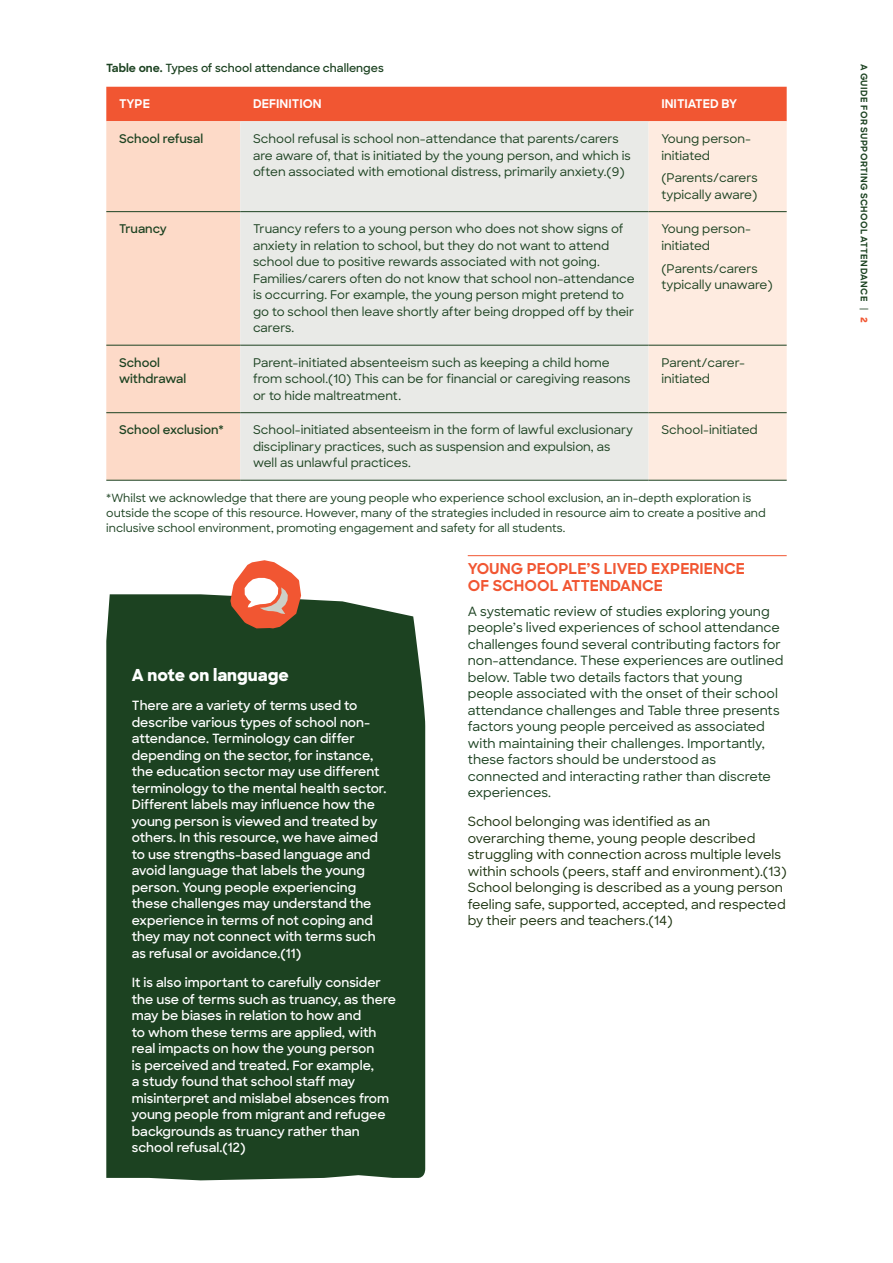
<style>
.page{position:relative;width:893px;height:1263px;background:#fff}
.page>*{position:absolute;margin:0;border:0;box-sizing:border-box;transform-origin:0 0}
.Feature_box_text{font:800 16.5px "Sharp Sans";color:#fff}
.t1{font:700 15px/16.5px "Sharp Sans";color:#f15632}
.Body_text{font:600 12.75px/16.5px "Sharp Sans";color:#fff}
.Body_text-2{font:500 12.75px/16.5px "Sharp Sans";color:#1c4221}
.Body_text-3{font:500 12.75px/16.5px "Sharp Sans";color:#1d3410}
.Table_body_text{font:500 12px/16.5px "Sharp Sans";color:#1c4221}
.Table_body_text-2{font:600 12px/16.5px "Sharp Sans";color:#1c4221}
.Table_head{font:700 12px "Sharp Sans";color:#fff}
.Body_text-4{font:500 11.25px/15px "Sharp Sans";color:#1c4221}
.figure_title{font:600 11.25px "Sharp Sans";color:#1c4221}
.t2{font:700 9px "Sharp Sans";letter-spacing:.045em;color:#1c4221}
.s1{font-weight:700}
.s2{font-weight:500}
.s3{font-weight:800;color:#f15632}
</style>
<div class="page">
<div style="left:106px;top:87px;width:681px;height:34px;background:#f15632"></div>
<div style="left:106px;top:121px;width:134px;height:359px;background:#fddac8"></div>
<div style="left:240px;top:121px;width:409px;height:359px;background:#e9eae7"></div>
<div style="left:649px;top:121px;width:138px;height:359px;background:#feebe0"></div>
<hr style="left:106px;top:211px;width:134px;height:1px;background:#1c4221">
<hr style="left:240px;top:211px;width:409px;height:1px;background:#1c4221">
<hr style="left:649px;top:211px;width:138px;height:1px;background:#1c4221">
<hr style="left:106px;top:345px;width:134px;height:1px;background:#1c4221">
<hr style="left:240px;top:345px;width:409px;height:1px;background:#1c4221">
<hr style="left:649px;top:345px;width:138px;height:1px;background:#1c4221">
<hr style="left:106px;top:412px;width:134px;height:1px;background:#1c4221">
<hr style="left:240px;top:412px;width:409px;height:1px;background:#1c4221">
<hr style="left:649px;top:412px;width:138px;height:1px;background:#1c4221">
<hr style="left:106px;top:480px;width:134px;height:1px;background:#1c4221">
<hr style="left:240px;top:480px;width:409px;height:1px;background:#1c4221">
<hr style="left:649px;top:480px;width:138px;height:1px;background:#1c4221">
<div style="left:106px;top:594px;width:319px;height:586px;background:#1c4221"></div>
<svg style="left:230px;top:560px;width:71px;height:68px"></svg>
<hr style="left:468px;top:555px;width:319px;height:1px;background:#f15632">
<p class="figure_title" style="left:106px;top:60px;width:279px"><span class="s1">Table one.</span> Types of school attendance challenges</p>
<p class="Table_head" style="left:119px;top:95px;width:32px">TYPE</p>
<p class="Table_head" style="left:253px;top:95px;width:70px">DEFINITION</p>
<p class="Table_head" style="left:661px;top:95px;width:77px">INITIATED BY</p>
<p class="Table_body_text-2" style="left:119px;top:130px;width:86px">School refusal</p>
<p class="Table_body_text" style="left:253px;top:130px;width:379px">School refusal is school non-attendance that parents/carers are aware of, that is initiated by the young person, and which is often associated with emotional distress, primarily anxiety.(9)</p>
<p class="Table_body_text" style="left:661px;top:130px;width:91px">Young person&shy;initiated</p>
<p class="Table_body_text" style="left:661px;top:169px;width:98px">(Parents/carers typically aware)</p>
<p class="Table_body_text-2" style="left:119px;top:220px;width:49px">Truancy</p>
<p class="Table_body_text" style="left:253px;top:220px;width:383px">Truancy refers to a young person who does not show signs of anxiety in relation to school, but they do not want to attend school due to positive rewards associated with not going.<br>Families/carers often do not know that school non-attendance is occurring. For example, the young person might pretend to go to school then leave shortly after being dropped off by their carers.</p>
<p class="Table_body_text" style="left:661px;top:220px;width:91px">Young person&shy;initiated</p>
<p class="Table_body_text" style="left:661px;top:260px;width:113px">(Parents/carers typically unaware)</p>
<p class="Table_body_text-2" style="left:119px;top:354px;width:69px">School withdrawal</p>
<p class="Table_body_text" style="left:253px;top:354px;width:379px">Parent-initiated absenteeism such as keeping a child home from school.(10) This can be for financial or caregiving reasons or to hide maltreatment.</p>
<p class="Table_body_text" style="left:661px;top:354px;width:85px">Parent/carer&shy;initiated</p>
<p class="Table_body_text-2" style="left:119px;top:421px;width:106px">School exclusion*</p>
<p class="Table_body_text" style="left:253px;top:421px;width:382px">School-initiated absenteeism in the form of lawful exclusionary disciplinary practices, such as suspension and expulsion, as well as unlawful practices.</p>
<p class="Table_body_text" style="left:661px;top:421px;width:98px">School-initiated</p>
<p class="Body_text-4" style="left:106px;top:490px;width:661px">*Whilst we acknowledge that there are young people who experience school exclusion, an in-depth exploration is outside the scope of this resource. However, many of the strategies included in resource aim to create a positive and inclusive school environment, promoting engagement and safety for all students.</p>
<p class="Feature_box_text" style="left:132px;top:663px;width:159px">A note on language</p>
<p class="Body_text" style="left:132px;top:697px;width:256px">There are a variety of terms used to describe various types of school non&shy;attendance. Terminology can differ depending on the sector, for instance, the education sector may use different terminology to the mental health sector.<br>Different labels may influence how the young person is viewed and treated by others. In this resource, we have aimed to use strengths-based language and avoid language that labels the young person. Young people experiencing these challenges may understand the experience in terms of not coping and they may not connect with terms such as refusal or avoidance.(11)</p>
<p class="Body_text" style="left:132px;top:974px;width:266px">It is also important to carefully consider the use of terms such as truancy, as there may be biases in relation to how and<br>to whom these terms are applied, with real impacts on how the young person<br>is perceived and treated. For example,<br>a study found that school staff may misinterpret and mislabel absences from young people from migrant and refugee backgrounds as truancy rather than school refusal.(12)</p>
<h2 class="t1" style="left:468px;top:560px;width:279px">YOUNG PEOPLE’S LIVED EXPERIENCE<br>OF SCHOOL ATTENDANCE</h2>
<p class="Body_text-2" style="left:468px;top:602px;width:317px">A systematic review of studies exploring young people’s lived experiences of school attendance challenges found several contributing factors for non-attendance. These experiences are outlined below. Table two details factors that young people associated with the onset of their school attendance challenges and Table three presents factors young people perceived as associated with maintaining their challenges. Importantly, these factors should be understood as connected and interacting rather than discrete experiences.</p>
<p class="Body_text-3" style="left:468px;top:813px;width:320px">School belonging was identified as an overarching theme, young people described struggling with connection across multiple levels within schools (peers, staff and environment).(13)<br>School belonging is described as a young person feeling safe, supported, accepted, and respected by their peers and teachers.(14)</p>
<p class="t2" style="left:871px;top:64px;width:260px;rotate:90deg">A GUIDE FOR SUPPORTING SCHOOL ATTENDANCE <span class="s2">|</span> <span class="s3">2</span></p>
</div>
